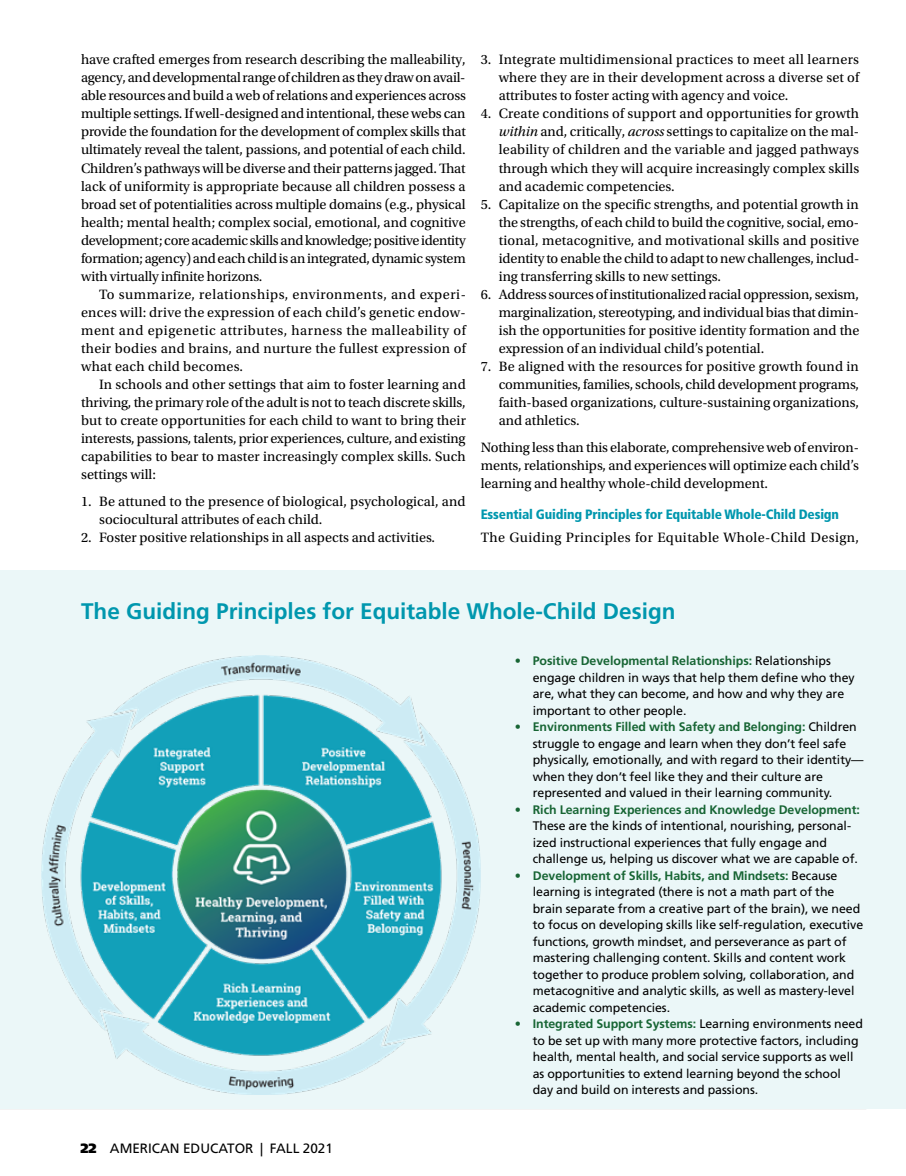
<style>
.page{position:relative;width:906px;height:1176px;background:#fff}
.page>*{position:absolute;margin:0;border:0;box-sizing:border-box;transform-origin:0 0}
.t1{font:700 22.5px "Frutiger LT Std";color:#0097ae}
.t2{font:14.25px/18px "Utopia Std";color:#000;text-align:justify}
.t3{font:14.25px "Utopia Std";letter-spacing:.03em;color:#000}
.t4{font:900 condensed 13.5px "Frutiger LT Std";letter-spacing:-.01em;color:#0097ae}
.t5{font:13.5px "Frutiger LT Std";color:#000}
.t6{font:12.3px/16.5px "Frutiger LT Std";letter-spacing:-.005em;color:#000}
.s1{font-style:italic}
.s2{font-weight:900}
.s3{color:#176534}
.s4{font-weight:700;color:#176534}
</style>
<div class="page">
<hr style="left:0;top:1107px;width:865px;height:1px;background:#9fa1a4">
<div style="left:0;top:570px;width:905px;height:537px;background:#ebf7f8"></div>
<img style="left:41px;top:655px;width:439px;height:439px">
<p class="t2" style="left:81px;top:51px;width:386px">have crafted emerges from research describing the malleability, agency, and developmental range of children as they draw on avail&shy;able resources and build a web of relations and experiences across multiple settings. If well-designed and intentional, these webs can provide the foundation for the development of complex skills that ultimately reveal the talent, passions, and potential of each child.<br>Children’s pathways will be diverse and their patterns jagged. That lack of uniformity is appropriate because all children possess a broad set of potentialities across multiple domains (e.g., physical health; mental health; complex social, emotional, and cognitive development; core academic skills and knowledge; positive identity formation; agency) and each child is an integrated, dynamic system with virtually infinite horizons.</p>
<p class="t2" style="left:81px;top:285px;width:386px;text-indent:18px">To summarize, relationships, environments, and experi&shy;ences will: drive the expression of each child’s genetic endow&shy;ment and epigenetic attributes, harness the malleability of their bodies and brains, and nurture the fullest expression of what each child becomes.</p>
<p class="t2" style="left:81px;top:375px;width:386px;text-indent:18px">In schools and other settings that aim to foster learning and thriving, the primary role of the adult is not to teach discrete skills, but to create opportunities for each child to want to bring their interests, passions, talents, prior experiences, culture, and existing capabilities to bear to master increasingly complex skills. Such settings will:</p>
<p class="t2" style="left:99px;top:492px;width:368px;text-indent:-18px">1. Be attuned to the presence of biological, psychological, and sociocultural attributes of each child.</p>
<p class="t2" style="left:81px;top:528px;width:355px">2. Foster positive relationships in all aspects and activities.</p>
<p class="t2" style="left:498px;top:51px;width:361px;text-indent:-18px">3. Integrate multidimensional practices to meet all learners where they are in their development across a diverse set of attributes to foster acting with agency and voice.</p>
<p class="t2" style="left:498px;top:105px;width:362px;text-indent:-18px">4. Create conditions of support and opportunities for growth <span class="s1">within</span> and, critically, <span class="s1">across</span> settings to capitalize on the mal&shy;leability of children and the variable and jagged pathways through which they will acquire increasingly complex skills and academic competencies.</p>
<p class="t2" style="left:498px;top:195px;width:362px;text-indent:-18px">5. Capitalize on the specific strengths, and potential growth in the strengths, of each child to build the cognitive, social, emo&shy;tional, metacognitive, and motivational skills and positive identity to enable the child to adapt to new challenges, includ&shy;ing transferring skills to new settings.</p>
<p class="t2" style="left:498px;top:285px;width:362px;text-indent:-18px">6. Address sources of institutionalized racial oppression, sexism, marginalization, stereotyping, and individual bias that dimin&shy;ish the opportunities for positive identity formation and the expression of an individual child’s potential.</p>
<p class="t2" style="left:498px;top:357px;width:361px;text-indent:-18px">7. Be aligned with the resources for positive growth found in communities, families, schools, child development programs, faith-based organizations, culture-sustaining organizations, and athletics.</p>
<p class="t2" style="left:480px;top:438px;width:379px">Nothing less than this elaborate, comprehensive web of environ&shy;ments, relationships, and experiences will optimize each child’s learning and healthy whole-child development.</p>
<p class="t4" style="left:480px;top:506px;width:359px">Essential Guiding Principles for Equitable Whole-Child Design</p>
<p class="t3" style="left:480px;top:529px;width:379px">The Guiding Principles for Equitable Whole-Child Design,</p>
<h1 class="t1" style="left:81px;top:597px;width:595px">The Guiding Principles for Equitable Whole-Child Design</h1>
<p class="t5" style="left:80px;top:1139px;width:254px"><span class="s2">22</span> AMERICAN EDUCATOR | FALL 2021</p>
<p class="t6" style="left:532px;top:652px;width:323px;text-indent:-18px"><span class="s3">•</span> <span class="s4">Positive Developmental Relationships:</span> Relationships engage children in ways that help them define who they are, what they can become, and how and why they are important to other people.</p>
<p class="t6" style="left:532px;top:718px;width:332px;text-indent:-18px"><span class="s3">•</span> <span class="s4">Environments Filled with Safety and Belonging:</span> Children struggle to engage and learn when they don’t feel safe physically, emotionally, and with regard to their identity— when they don’t feel like they and their culture are represented and valued in their learning community.</p>
<p class="t6" style="left:532px;top:800px;width:328px;text-indent:-18px"><span class="s3">•</span> <span class="s4">Rich Learning Experiences and Knowledge Development:<br></span>These are the kinds of intentional, nourishing, personal&shy;ized instructional experiences that fully engage and challenge us, helping us discover what we are capable of.</p>
<p class="t6" style="left:532px;top:866px;width:332px;text-indent:-18px"><span class="s3">•</span> <span class="s4">Development of Skills, Habits, and Mindsets:</span> Because learning is integrated (there is not a math part of the brain separate from a creative part of the brain), we need to focus on developing skills like self-regulation, executive functions, growth mindset, and perseverance as part of mastering challenging content. Skills and content work together to produce problem solving, collaboration, and metacognitive and analytic skills, as well as mastery-level academic competencies.</p>
<p class="t6" style="left:532px;top:1015px;width:331px;text-indent:-18px"><span class="s3">•</span> <span class="s4">Integrated Support Systems:</span> Learning environments need to be set up with many more protective factors, including health, mental health, and social service supports as well as opportunities to extend learning beyond the school day and build on interests and passions.</p>
</div>
